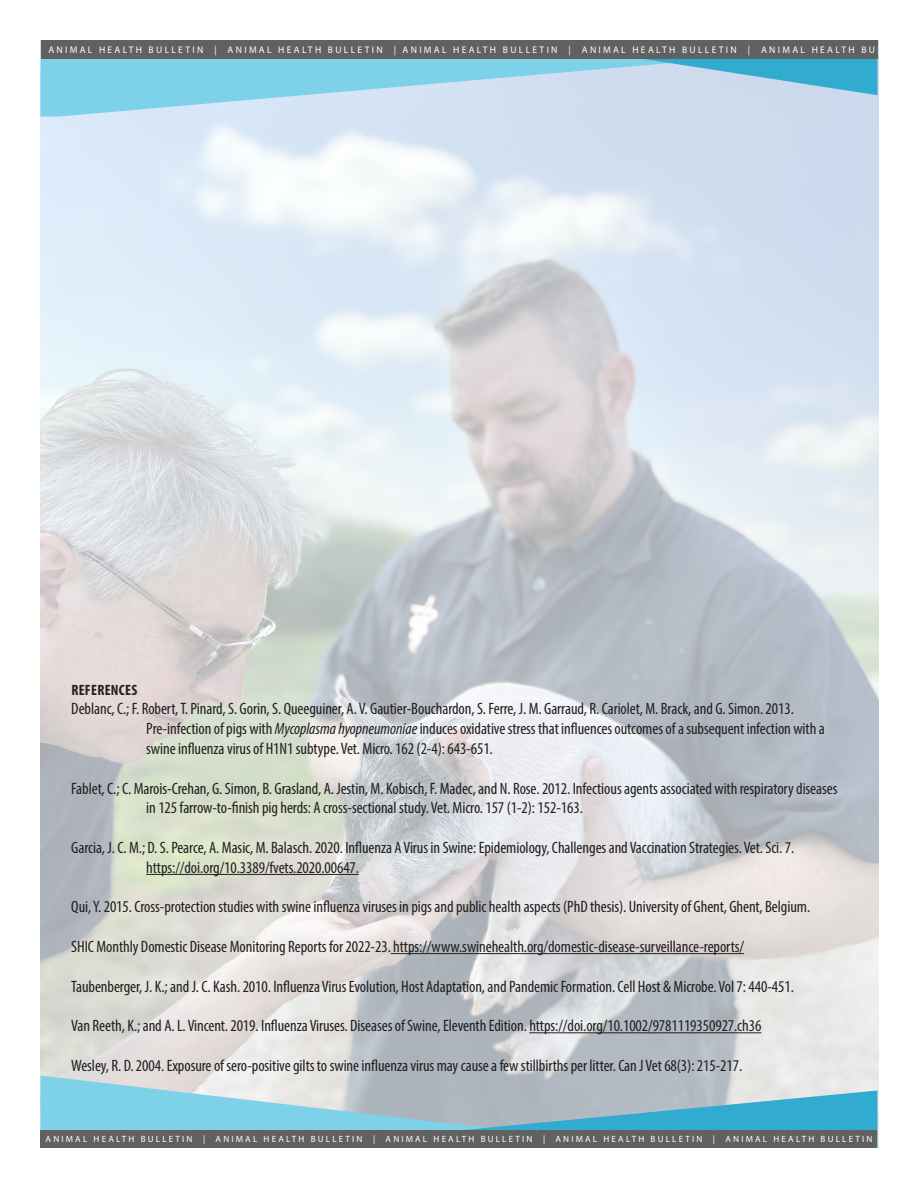
<style>
.page{position:relative;width:918px;height:1188px;background:#fff}
.page>*{position:absolute;margin:0;border:0;box-sizing:border-box;transform-origin:0 0}
.t1{font:condensed 16.5px/19.8px "Myriad Pro";letter-spacing:-.005em;color:#231f20}
.t2{font:700 condensed 15px "Myriad Pro";letter-spacing:.02em;color:#231f20}
.t3{font:9.6px "Myriad Pro";letter-spacing:.24em;color:#fff}
.t4{font:9.15px "Myriad Pro";letter-spacing:.24em;color:#fff}
.s1{font-style:italic}
</style>
<div class="page">
<img style="left:40px;top:40px;width:839px;height:1108px">
<svg style="left:40px;top:41px;width:838px;height:76px;background:#a6d8ec"></svg>
<svg style="left:524px;top:40px;width:354px;height:55px;background:#8fc7e0"></svg>
<div style="left:41px;top:41px;width:837px;height:18px;background:#606160"></div>
<svg style="left:41px;top:1076px;width:613px;height:54px;background:#a2cedc"></svg>
<svg style="left:420px;top:1091px;width:458px;height:39px;background:#78b4ca"></svg>
<div style="left:40px;top:1130px;width:838px;height:18px;background:#606160"></div>
<hr style="left:146px;top:874px;width:213px;height:1px;background:#231f20">
<hr style="left:391px;top:953px;width:353px;height:1px;background:#231f20">
<hr style="left:529px;top:1032px;width:232px;height:1px;background:#231f20">
<p class="t3" style="left:48px;top:44px;width:869px">ANIMAL HEALTH BULLETIN | ANIMAL HEALTH BULLETIN | ANIMAL HEALTH BULLETIN | ANIMAL HEALTH BULLETIN | ANIMAL HEALTH BULLETIN</p>
<p class="t2" style="left:71px;top:680px;width:67px">REFERENCES</p>
<p class="t1" style="left:146px;top:699px;width:680px;text-indent:-75px">Deblanc, C.; F. Robert, T. Pinard, S. Gorin, S. Queeguiner, A. V. Gautier-Bouchardon, S. Ferre, J. M. Garraud, R. Cariolet, M. Brack, and G. Simon. 2013.<br>Pre-infection of pigs with <span class="s1">Mycoplasma hyopneumoniae</span> induces oxidative stress that influences outcomes of a subsequent infection with a swine influenza virus of H1N1 subtype. Vet. Micro. 162 (2-4): 643-651.</p>
<p class="t1" style="left:146px;top:778px;width:693px;text-indent:-75px">Fablet, C.; C. Marois-Crehan, G. Simon, B. Grasland, A. Jestin, M. Kobisch, F. Madec, and N. Rose. 2012. Infectious agents associated with respiratory diseases in 125 farrow-to-finish pig herds: A cross-sectional study. Vet. Micro. 157 (1-2): 152-163.</p>
<p class="t1" style="left:146px;top:837px;width:650px;text-indent:-75px">Garcia, J. C. M.; D. S. Pearce, A. Masic, M. Balasch. 2020. Influenza A Virus in Swine: Epidemiology, Challenges and Vaccination Strategies. Vet. Sci. 7. https://doi.org/10.3389/fvets.2020.00647.</p>
<p class="t1" style="left:71px;top:897px;width:740px">Qui, Y. 2015. Cross-protection studies with swine influenza viruses in pigs and public health aspects (PhD thesis). University of Ghent, Ghent, Belgium.</p>
<p class="t1" style="left:71px;top:936px;width:674px">SHIC Monthly Domestic Disease Monitoring Reports for 2022-23. https://www.swinehealth.org/domestic-disease-surveillance-reports/</p>
<p class="t1" style="left:71px;top:976px;width:724px">Taubenberger, J. K.; and J. C. Kash. 2010. Influenza Virus Evolution, Host Adaptation, and Pandemic Formation. Cell Host &amp; Microbe. Vol 7: 440-451.</p>
<p class="t1" style="left:71px;top:1016px;width:692px">Van Reeth, K.; and A. L. Vincent. 2019. Influenza Viruses. Diseases of Swine, Eleventh Edition. https://doi.org/10.1002/9781119350927.ch36</p>
<p class="t1" style="left:71px;top:1055px;width:673px">Wesley, R. D. 2004. Exposure of sero-positive gilts to swine influenza virus may cause a few stillbirths per litter. Can J Vet 68(3): 215-217.</p>
<p class="t4" style="left:46px;top:1133px;width:828px">ANIMAL HEALTH BULLETIN | ANIMAL HEALTH BULLETIN | ANIMAL HEALTH BULLETIN | ANIMAL HEALTH BULLETIN | ANIMAL HEALTH BULLETIN</p>
</div>
